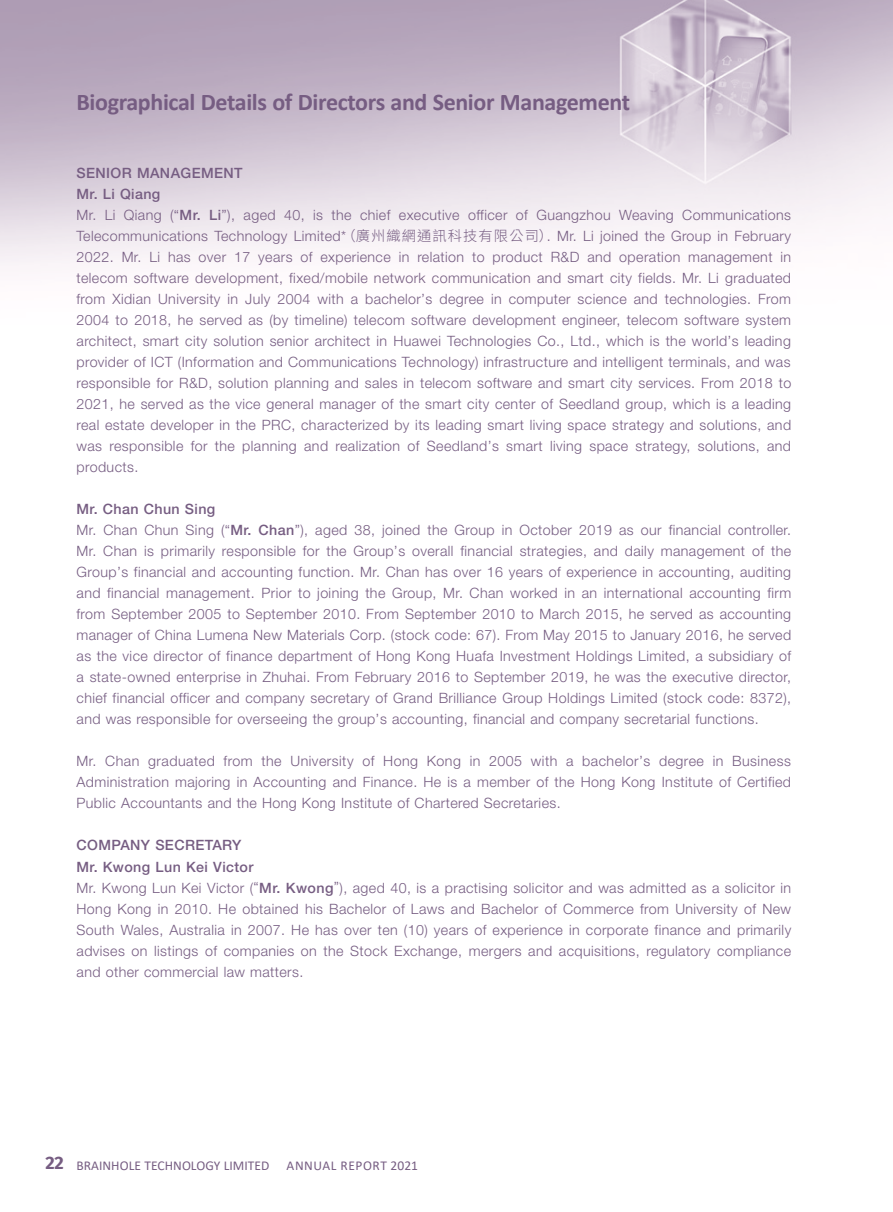
<style>
.page{position:relative;width:893px;height:1212px;background:#fff}
.page>*{position:absolute;margin:0;border:0;box-sizing:border-box;transform-origin:0 0}
.t1{font:700 24px "Calibri";letter-spacing:-.015em;color:#765d82}
.Body_Text{font:300 14.25px/21px "Helvetica Neue LT Std";letter-spacing:.03em;color:#765d82;text-align:justify}
.Heading_2{font:500 14.25px "Helvetica Neue LT Std";letter-spacing:.03em;color:#765d82}
.Heading_1{font:500 14.25px "Helvetica Neue LT Std";letter-spacing:.03em;color:#765d82}
.t2{font:13.5px "Calibri";letter-spacing:.005em;color:#765d82}
.t3{font:13.5px "Calibri";letter-spacing:.04em;color:#765d82}
.s1{font-weight:500}
.s2{font-family:"Source Han Sans TC"}
.s3{font-family:"Fira Sans";font-weight:700;font-size:18px}
</style>
<div class="page">
<img style="left:0;top:0;width:893px;height:266px">
<h1 class="t1" style="left:77px;top:85px;width:555px">Biographical Details of Directors and Senior Management</h1>
<p class="Heading_1" style="left:77px;top:165px;width:168px">SENIOR MANAGEMENT</p>
<p class="Heading_2" style="left:77px;top:186px;width:85px">Mr. Li Qiang</p>
<p class="Body_Text" style="left:77px;top:205px;width:716px">Mr. Li Qiang (“<span class="s1">Mr. Li</span>”), aged 40, is the chief executive officer of Guangzhou Weaving Communications Telecommunications Technology Limited*<span class="s2">（廣州織網通訊科技有限公司）</span>. Mr. Li joined the Group in February 2022. Mr. Li has over 17 years of experience in relation to product R&amp;D and operation management in telecom software development, fixed/mobile network communication and smart city fields. Mr. Li graduated from Xidian University in July 2004 with a bachelor’s degree in computer science and technologies. From 2004 to 2018, he served as (by timeline) telecom software development engineer, telecom software system architect, smart city solution senior architect in Huawei Technologies Co., Ltd., which is the world’s leading provider of ICT (Information and Communications Technology) infrastructure and intelligent terminals, and was responsible for R&amp;D, solution planning and sales in telecom software and smart city services. From 2018 to 2021, he served as the vice general manager of the smart city center of Seedland group, which is a leading real estate developer in the PRC, characterized by its leading smart living space strategy and solutions, and was responsible for the planning and realization of Seedland’s smart living space strategy, solutions, and products.</p>
<p class="Heading_2" style="left:77px;top:501px;width:140px">Mr. Chan Chun Sing</p>
<p class="Body_Text" style="left:77px;top:520px;width:716px">Mr. Chan Chun Sing (“<span class="s1">Mr. Chan</span>”), aged 38, joined the Group in October 2019 as our financial controller.<br>Mr. Chan is primarily responsible for the Group’s overall financial strategies, and daily management of the Group’s financial and accounting function. Mr. Chan has over 16 years of experience in accounting, auditing and financial management. Prior to joining the Group, Mr. Chan worked in an international accounting firm from September 2005 to September 2010. From September 2010 to March 2015, he served as accounting manager of China Lumena New Materials Corp. (stock code: 67). From May 2015 to January 2016, he served as the vice director of finance department of Hong Kong Huafa Investment Holdings Limited, a subsidiary of a state-owned enterprise in Zhuhai. From February 2016 to September 2019, he was the executive director, chief financial officer and company secretary of Grand Brilliance Group Holdings Limited (stock code: 8372), and was responsible for overseeing the group’s accounting, financial and company secretarial functions.</p>
<p class="Body_Text" style="left:77px;top:751px;width:716px">Mr. Chan graduated from the University of Hong Kong in 2005 with a bachelor’s degree in Business Administration majoring in Accounting and Finance. He is a member of the Hong Kong Institute of Certified Public Accountants and the Hong Kong Institute of Chartered Secretaries.</p>
<p class="Heading_1" style="left:77px;top:837px;width:166px">COMPANY SECRETARY</p>
<p class="Heading_2" style="left:77px;top:858px;width:178px">Mr. Kwong Lun Kei Victor</p>
<p class="Body_Text" style="left:77px;top:877px;width:716px">Mr. Kwong Lun Kei Victor (“<span class="s1">Mr. Kwong</span>”), aged 40, is a practising solicitor and was admitted as a solicitor in Hong Kong in 2010. He obtained his Bachelor of Laws and Bachelor of Commerce from University of New South Wales, Australia in 2007. He has over ten (10) years of experience in corporate finance and primarily advises on listings of companies on the Stock Exchange, mergers and acquisitions, regulatory compliance and other commercial law matters.</p>
<p class="t2" style="left:46px;top:1156px;width:225px"><span class="s3">22</span> BRAINHOLE TECHNOLOGY LIMITED</p>
<p class="t3" style="left:287px;top:1156px;width:133px">ANNUAL REPORT 2021</p>
</div>
